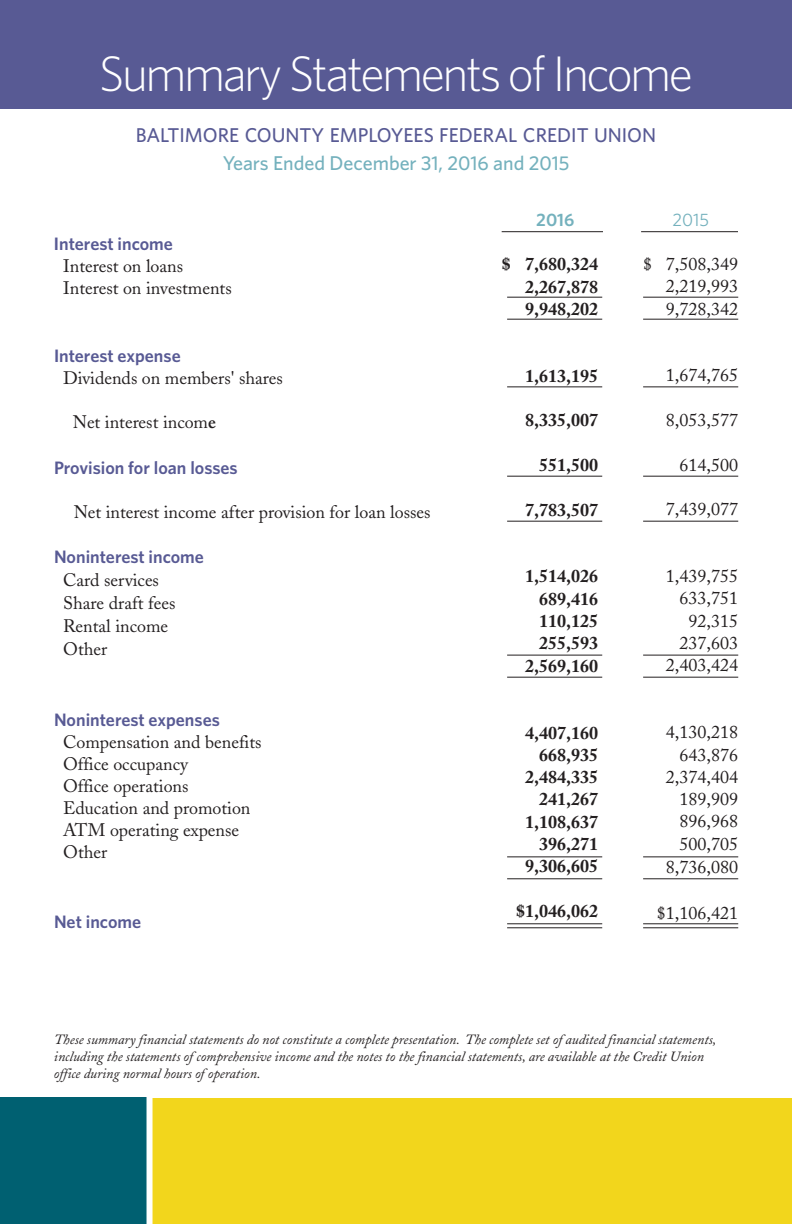
<style>
.page{position:relative;width:792px;height:1224px;background:#fff}
.page>*{position:absolute;margin:0;border:0;box-sizing:border-box;transform-origin:0 0}
.t1{font:300 50px "Whitney";letter-spacing:-.05em;color:#fff}
.t2{font:500 20px "Whitney";color:#585a94}
.t3{font:500 20px "Whitney";color:#74b1bd}
.t4{font:18px/22.4px "Adobe Caslon";color:#231f20}
.t5{font:700 18px/22.2px "Adobe Caslon";color:#231f20;text-align:right}
.t6{font:600 18px "Whitney";color:#585a94}
.t7{font:600 18px "Whitney";color:#74b1bd}
.t8{font:18px "Whitney";color:#74b1bd}
.t9{font:italic 14px/17.2px "Adobe Caslon";color:#231f20}
.s1{font-weight:600}
</style>
<div class="page">
<hr style="left:502px;top:231px;width:101px;height:1px;background:#231f20">
<hr style="left:641px;top:231px;width:97px;height:1px;background:#231f20">
<div style="left:0;top:0;width:792px;height:109px;background:#585a94"></div>
<div style="left:114px;top:1098px;width:678px;height:126px;background:#f2d61c"></div>
<div style="left:0;top:1098px;width:147px;height:126px;background:#006071"></div>
<div style="left:147px;top:1095px;width:6px;height:129px;background:#fff"></div>
<hr style="left:507px;top:878px;width:95px;height:1px;background:#231f20">
<hr style="left:507px;top:319px;width:95px;height:1px;background:#231f20">
<hr style="left:507px;top:297px;width:95px;height:1px;background:#231f20">
<hr style="left:507px;top:923px;width:95px;height:1px;background:#231f20">
<hr style="left:507px;top:927px;width:95px;height:1px;background:#231f20">
<hr style="left:507px;top:856px;width:95px;height:1px;background:#231f20">
<hr style="left:507px;top:476px;width:95px;height:1px;background:#231f20">
<hr style="left:507px;top:521px;width:95px;height:1px;background:#231f20">
<hr style="left:643px;top:878px;width:95px;height:1px;background:#231f20">
<hr style="left:643px;top:319px;width:95px;height:1px;background:#231f20">
<hr style="left:643px;top:297px;width:95px;height:1px;background:#231f20">
<hr style="left:643px;top:923px;width:95px;height:1px;background:#231f20">
<hr style="left:643px;top:927px;width:95px;height:1px;background:#231f20">
<hr style="left:643px;top:856px;width:95px;height:1px;background:#231f20">
<hr style="left:643px;top:476px;width:95px;height:1px;background:#231f20">
<hr style="left:643px;top:521px;width:95px;height:1px;background:#231f20">
<hr style="left:507px;top:655px;width:95px;height:1px;background:#231f20">
<hr style="left:507px;top:677px;width:95px;height:1px;background:#231f20">
<hr style="left:643px;top:655px;width:95px;height:1px;background:#231f20">
<hr style="left:643px;top:677px;width:95px;height:1px;background:#231f20">
<hr style="left:507px;top:386px;width:95px;height:1px;background:#231f20">
<hr style="left:643px;top:386px;width:95px;height:1px;background:#231f20">
<h1 class="t1" style="left:99px;top:44px;width:596px">Summary Statements of Income</h1>
<p class="t2" style="left:136px;top:124px;width:522px">BALTIMORE COUNTY EMPLOYEES FEDERAL CREDIT UNION</p>
<p class="t3" style="left:223px;top:152px;width:348px">Years Ended December 31, 2016 and 2015</p>
<p class="t6" style="left:54px;top:233px;width:120px">Interest income</p>
<p class="t4" style="left:63px;top:257px;width:170px">Interest on loans<br>Interest on investments</p>
<p class="t6" style="left:54px;top:345px;width:128px">Interest expense</p>
<p class="t4" style="left:63px;top:369px;width:221px">Dividends on members' shares</p>
<p class="t4" style="left:73px;top:413px;width:145px">Net interest incom<span class="s1">e</span></p>
<p class="t6" style="left:54px;top:457px;width:185px">Provision for loan losses</p>
<p class="t4" style="left:74px;top:503px;width:358px">Net interest income after provision for loan losses</p>
<p class="t6" style="left:54px;top:547px;width:151px">Noninterest income</p>
<p class="t4" style="left:63px;top:571px;width:114px;line-height:23px">Card services<br>Share draft fees<br>Rental income<br>Other</p>
<p class="t6" style="left:54px;top:709px;width:167px">Noninterest expenses</p>
<p class="t4" style="left:63px;top:733px;width:200px">Compensation and benefits<br>Office occupancy<br>Office operations<br>Education and promotion<br>ATM operating expense<br>Other</p>
<p class="t6" style="left:54px;top:911px;width:89px">Net income</p>
<p class="t7" style="left:536px;top:209px;width:40px">2016</p>
<p class="t8" style="left:673px;top:209px;width:38px">2015</p>
<p class="t5" style="left:525px;top:255px;width:75px;text-align:justify;text-indent:-23px">$ 7,680,324<br>2,267,878<br>9,948,202</p>
<p class="t5" style="left:525px;top:366px;width:75px">1,613,195</p>
<p class="t5" style="left:525px;top:411px;width:75px">8,335,007</p>
<p class="t5" style="left:539px;top:456px;width:61px">551,500</p>
<p class="t5" style="left:525px;top:500px;width:75px">7,783,507</p>
<p class="t5" style="left:525px;top:567px;width:75px">1,514,026<br>689,416<br>110,125<br>255,593<br>2,569,160</p>
<p class="t5" style="left:525px;top:723px;width:75px">4,407,160<br>668,935<br>2,484,335<br>241,267<br>1,108,637<br>396,271<br>9,306,605</p>
<p class="t5" style="left:516px;top:902px;width:84px">$1,046,062</p>
<p class="t4" style="left:666px;top:255px;width:74px;text-align:justify;text-indent:-23px">$ 7,508,349<br>2,219,993<br>9,728,342</p>
<p class="t4" style="left:666px;top:366px;width:74px">1,674,765</p>
<p class="t4" style="left:666px;top:411px;width:74px">8,053,577</p>
<p class="t4" style="left:680px;top:456px;width:60px">614,500</p>
<p class="t4" style="left:666px;top:500px;width:74px">7,439,077</p>
<p class="t4" style="left:666px;top:567px;width:74px;text-align:right">1,439,755<br>633,751<br>92,315<br>237,603<br>2,403,424</p>
<p class="t4" style="left:666px;top:723px;width:74px;text-align:right">4,130,218<br>643,876<br>2,374,404<br>189,909<br>896,968<br>500,705<br>8,736,080</p>
<p class="t4" style="left:657px;top:904px;width:83px">$1,106,421</p>
<p class="t9" style="left:54px;top:1033px;width:664px">These summary financial statements do not constitute a complete presentation. The complete set of audited financial statements, including the statements of comprehensive income and the notes to the financial statements, are available at the Credit Union office during normal hours of operation.</p>
</div>
